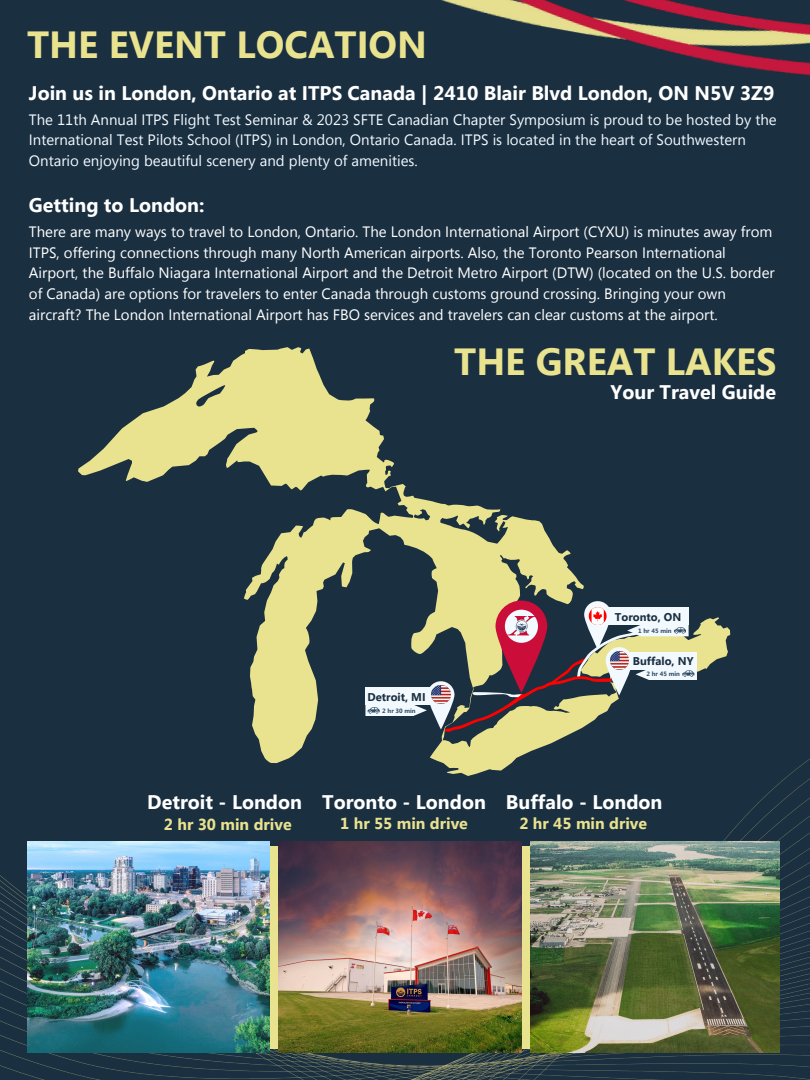
<style>
.page{position:relative;width:810px;height:1080px;background:#1a2f40}
.page>*{position:absolute;margin:0;border:0;box-sizing:border-box;transform-origin:0 0}
.t1{font:700 37.81px "Segoe UI";color:#e9e28f}
.t2{font:700 19.69px "Segoe UI";color:#fff}
.t3{font:700 15.94px "Segoe UI";color:#e9e28f}
.t4{font:15px/20.6px "Segoe UI";color:#fff}
.t5{font:15px/20.6px "Segoe UI";color:#f2f9ff}
.t6{font:700 11.25px "Segoe UI";color:#1a2f40}
.t7{font:700 6.25px "Segoe UI";color:#334f64}
</style>
<div class="page">
<img style="left:0;top:759px;width:810px;height:321px">
<img style="left:441px;top:0;width:369px;height:76px">
<svg style="left:78px;top:347px;width:652px;height:429px"></svg>
<svg style="left:365px;top:601px;width:332px;height:131px"></svg>
<div style="left:27px;top:846px;width:752px;height:202px;background:#e9e28f"></div>
<img style="left:27px;top:842px;width:242px;height:211px">
<img style="left:278px;top:842px;width:244px;height:211px">
<img style="left:530px;top:842px;width:250px;height:211px">
<p class="t1" style="left:27px;top:17px;width:401px">THE EVENT LOCATION</p>
<p class="t2" style="left:29px;top:79px;width:747px">Join us in London, Ontario at ITPS Canada | 2410 Blair Blvd London, ON N5V 3Z9</p>
<p class="t5" style="left:29px;top:108px;width:749px">The 11th Annual ITPS Flight Test Seminar &amp; 2023 SFTE Canadian Chapter Symposium is proud to be hosted by the<br>International Test Pilots School (ITPS) in London, Ontario Canada. ITPS is located in the heart of Southwestern<br>Ontario enjoying beautiful scenery and plenty of amenities.</p>
<p class="t2" style="left:29px;top:191px;width:177px">Getting to London:</p>
<p class="t4" style="left:29px;top:221px;width:747px">There are many ways to travel to London, Ontario. The London International Airport (CYXU) is minutes away from ITPS, offering connections through many North American airports. Also, the Toronto Pearson International Airport, the Buffalo Niagara International Airport and the Detroit Metro Airport (DTW) (located on the U.S. border of Canada) are options for travelers to enter Canada through customs ground crossing. Bringing your own aircraft? The London International Airport has FBO services and travelers can clear customs at the airport.</p>
<p class="t1" style="left:454px;top:334px;width:324px">THE GREAT LAKES</p>
<p class="t2" style="left:610px;top:377px;width:167px">Your Travel Guide</p>
<p class="t6" style="left:615px;top:608px;width:68px">Toronto, ON</p>
<p class="t7" style="left:638px;top:626px;width:35px">1 hr 45 min</p>
<p class="t6" style="left:633px;top:653px;width:62px">Buffalo, NY</p>
<p class="t6" style="left:367px;top:689px;width:60px">Detroit, MI</p>
<p class="t7" style="left:382px;top:706px;width:35px">2 hr 30 min</p>
<p class="t7" style="left:646px;top:669px;width:35px">2 hr 45 min</p>
<p class="t2" style="left:147px;top:788px;width:156px">Detroit - London</p>
<p class="t3" style="left:164px;top:812px;width:129px">2 hr 30 min drive</p>
<p class="t2" style="left:322px;top:788px;width:165px">Toronto - London</p>
<p class="t3" style="left:340px;top:812px;width:129px">1 hr 55 min drive</p>
<p class="t2" style="left:506px;top:788px;width:158px">Buffalo - London</p>
<p class="t3" style="left:519px;top:812px;width:129px">2 hr 45 min drive</p>
</div>
